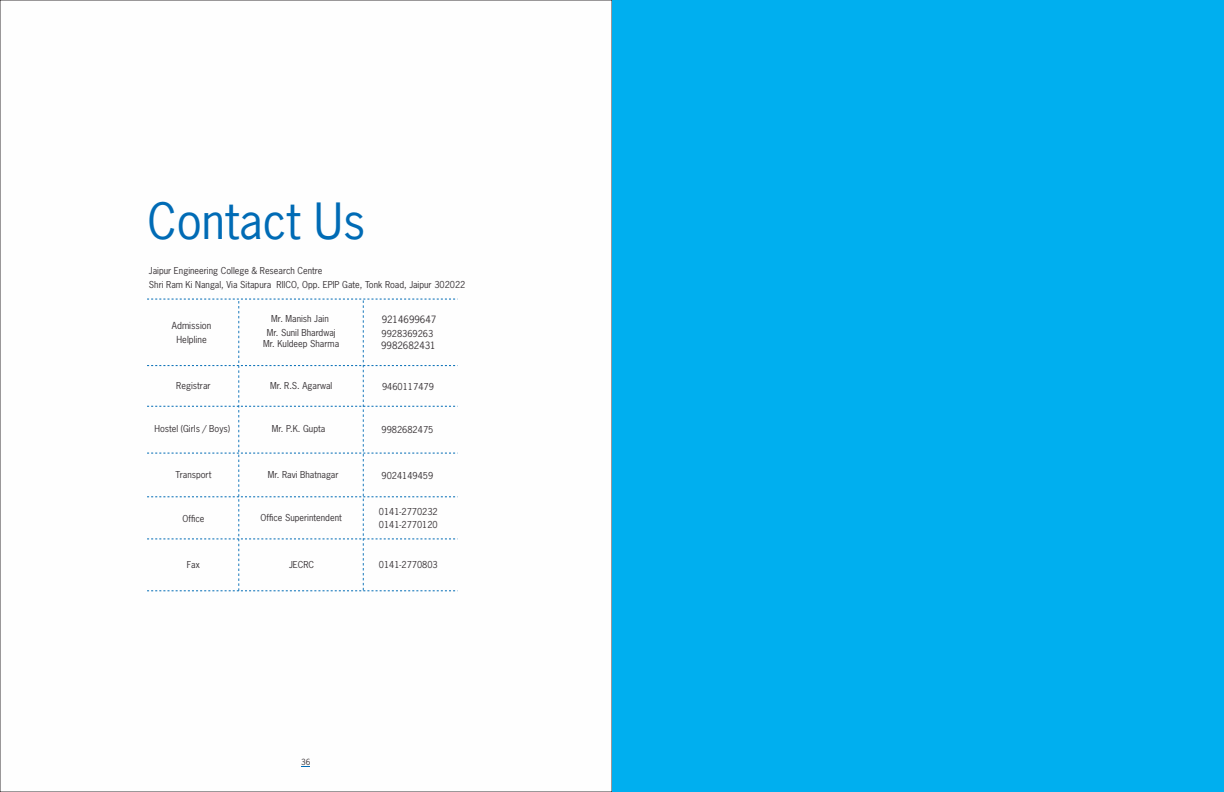
<style>
.page{position:relative;width:1224px;height:792px;background:#fff}
.page>*{position:absolute;margin:0;border:0;box-sizing:border-box;transform-origin:0 0}
.t1{font:47px "News Gothic";color:#006bb5}
.t2{font:9.5px "News Gothic";color:#383336}
.t3{font:9.2px/14px "News Gothic";color:#383336;text-align:center}
.t4{font:9px/13.7px "News Gothic";color:#383336}
.t5{font:8px "News Gothic";color:#383336}
</style>
<div class="page">
<svg style="left:0;top:0;width:612px;height:792px"></svg>
<div style="left:612px;top:0;width:612px;height:792px;background:#00afef"></div>
<svg style="left:147px;top:299px;width:311px;height:292px"></svg>
<h1 class="t1" style="left:148px;top:203px;width:219px">Contact Us</h1>
<p class="t4" style="left:149px;top:265px;width:318px">Jaipur Engineering College &amp; Research Centre<br>Shri Ram Ki Nangal, Via Sitapura RIICO, Opp. EPIP Gate, Tonk Road, Jaipur 302022</p>
<p class="t3" style="left:172px;top:319px;width:41px">Admission<br>Helpline</p>
<p class="t4" style="left:271px;top:313px;width:59px">Mr. Manish Jain</p>
<p class="t2" style="left:382px;top:315px;width:56px">9214699647</p>
<p class="t4" style="left:263px;top:338px;width:78px">Mr. Kuldeep Sharma</p>
<p class="t2" style="left:381px;top:342px;width:56px">9982682431</p>
<p class="t4" style="left:267px;top:327px;width:70px">Mr. Sunil Bhardwaj</p>
<p class="t4" style="left:382px;top:328px;width:53px">9928369263</p>
<p class="t4" style="left:176px;top:380px;width:36px">Registrar</p>
<p class="t4" style="left:270px;top:380px;width:64px">Mr. R.S. Agarwal</p>
<p class="t4" style="left:382px;top:381px;width:53px">9460117479</p>
<p class="t4" style="left:154px;top:423px;width:77px">Hostel (Girls / Boys)</p>
<p class="t4" style="left:272px;top:423px;width:55px">Mr. P.K. Gupta</p>
<p class="t4" style="left:382px;top:423px;width:53px">9982682475</p>
<p class="t4" style="left:176px;top:469px;width:38px">Transport</p>
<p class="t4" style="left:268px;top:469px;width:72px">Mr. Ravi Bhatnagar</p>
<p class="t4" style="left:381px;top:470px;width:53px">9024149459</p>
<p class="t4" style="left:183px;top:512px;width:23px">Office</p>
<p class="t4" style="left:261px;top:512px;width:83px">Office Superintendent</p>
<p class="t4" style="left:379px;top:506px;width:60px">0141-2770232<br>0141-2770120</p>
<p class="t4" style="left:187px;top:559px;width:14px">Fax</p>
<p class="t4" style="left:379px;top:559px;width:60px">0141-2770803</p>
<p class="t4" style="left:289px;top:559px;width:27px">JECRC</p>
<p class="t5" style="left:301px;top:759px;width:11px">36</p>
</div>
